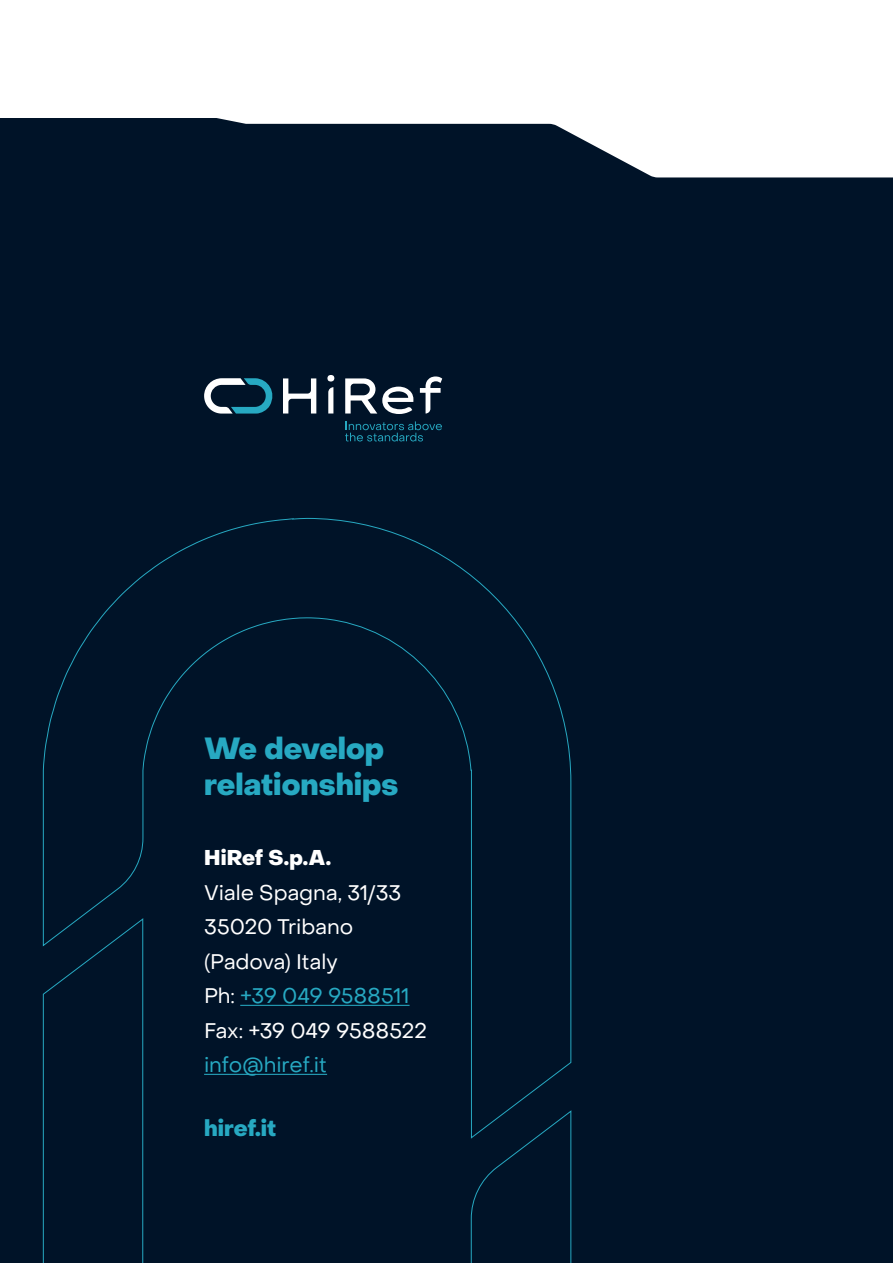
<style>
.page{position:relative;width:893px;height:1263px;background:#fff}
.page>*{position:absolute;margin:0;border:0;box-sizing:border-box;transform-origin:0 0}
.t1{font:800 30px/36px "PP Object Sans";color:#27a9c2}
.t2{font:800 22.5px "PP Object Sans";color:#27a9c2}
.t3{font:21px/34.5px "PP Object Sans";letter-spacing:-.01em;color:#fff}
.t4{font:21px "PP Object Sans";letter-spacing:-.015em;color:#27a9c2}
.t5{font:800 21px "PP Object Sans";color:#fff}
.s1{color:#27a9c2}
</style>
<div class="page">
<div style="left:0;top:118px;width:893px;height:1145px;background:#001328"></div>
<svg style="left:43px;top:1139px;width:529px;height:124px"></svg>
<svg style="left:43px;top:518px;width:529px;height:621px"></svg>
<hr style="left:240px;top:1005px;width:170px;height:1px;background:#27a9c2">
<hr style="left:204px;top:1074px;width:123px;height:1px;background:#27a9c2">
<svg style="left:283px;top:378px;width:33px;height:35px"></svg>
<svg style="left:327px;top:375px;width:7px;height:38px"></svg>
<svg style="left:345px;top:378px;width:68px;height:36px"></svg>
<svg style="left:420px;top:376px;width:22px;height:37px"></svg>
<svg style="left:204px;top:378px;width:69px;height:36px"></svg>
<svg style="left:345px;top:421px;width:97px;height:20px"></svg>
<svg style="left:217px;top:118px;width:676px;height:59px"></svg>
<h1 class="t1" style="left:204px;top:731px;width:196px">We develop relationships</h1>
<p class="t5" style="left:204px;top:845px;width:129px">HiRef S.p.A.</p>
<p class="t3" style="left:204px;top:875px;width:224px">Viale Spagna, 31/33<br>35020 Tribano (Padova) Italy<br>Ph: <span class="s1">+39 049 9588511<br></span>Fax: +39 049 9588522</p>
<p class="t4" style="left:204px;top:1052px;width:125px">info@hiref.it</p>
<p class="t2" style="left:204px;top:1114px;width:74px">hiref.it</p>
</div>
